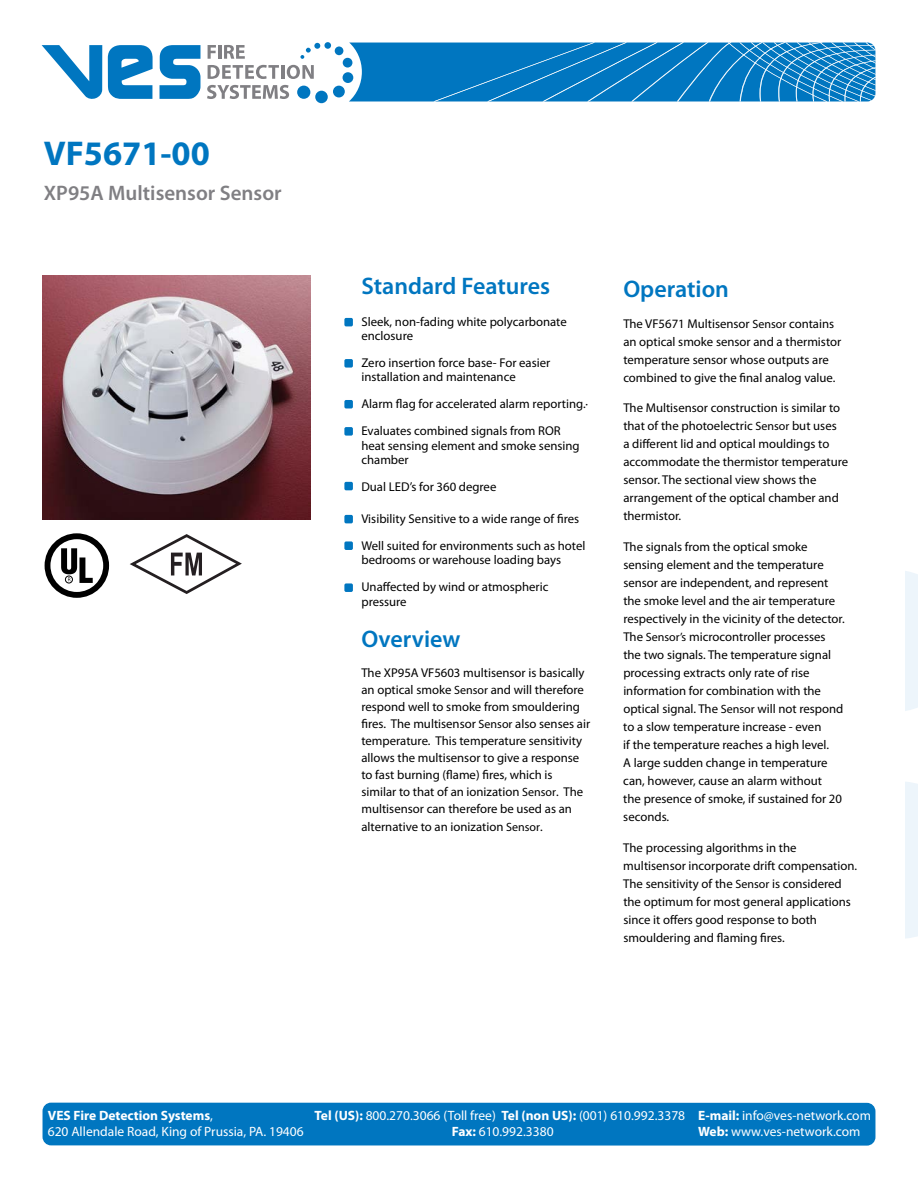
<style>
.page{position:relative;width:918px;height:1188px;background:#fff}
.page>*{position:absolute;margin:0;border:0;box-sizing:border-box;transform-origin:0 0}
.t1{font:700 34.5px "Myriad Pro";color:#0076c0}
.t2{font:600 24px "Myriad Pro";color:#0076c0}
.t3{font:600 21px "Myriad Pro";color:#807f83}
.t4{font:13.5px/16.2px "Myriad Pro";color:#fff}
.t5{font:12.75px/18px "Myriad Pro";color:#000}
.s1{font-size:12px}
.s2{font-weight:700}
</style>
<div class="page">
<svg style="left:905px;top:571px;width:13px;height:367px"></svg>
<div style="left:43px;top:1103px;width:832px;height:43px;background:#0076c0;border-radius:9px"></div>
<svg style="left:208px;top:45px;width:8px;height:14px"></svg>
<hr style="left:218px;top:45px;width:3px;height:14px;background:#807f83">
<svg style="left:224px;top:45px;width:21px;height:14px"></svg>
<svg style="left:208px;top:65px;width:71px;height:14px"></svg>
<hr style="left:281px;top:65px;width:3px;height:14px;background:#807f83">
<svg style="left:287px;top:65px;width:27px;height:14px"></svg>
<svg style="left:207px;top:85px;width:82px;height:14px"></svg>
<svg style="left:42px;top:45px;width:60px;height:54px"></svg>
<svg style="left:108px;top:45px;width:45px;height:54px"></svg>
<svg style="left:160px;top:45px;width:40px;height:54px"></svg>
<div style="left:297px;top:86px;width:13px;height:13px;background:#0076c0;border-radius:50%"></div>
<div style="left:315px;top:91px;width:13px;height:12px;background:#0076c0;border-radius:50%"></div>
<div style="left:333px;top:86px;width:12px;height:11px;background:#0076c0;border-radius:50%"></div>
<div style="left:343px;top:72px;width:10px;height:11px;background:#0076c0;border-radius:50%"></div>
<div style="left:343px;top:58px;width:9px;height:10px;background:#0076c0;border-radius:50%"></div>
<div style="left:335px;top:46px;width:8px;height:9px;background:#0076c0;border-radius:50%"></div>
<div style="left:324px;top:42px;width:7px;height:7px;background:#0076c0;border-radius:50%"></div>
<svg style="left:300px;top:43px;width:20px;height:16px"></svg>
<svg style="left:349px;top:42px;width:527px;height:60px;background:#1a84c6"></svg>
<img style="left:43px;top:276px;width:267px;height:243px">
<svg style="left:130px;top:534px;width:112px;height:60px"></svg>
<svg style="left:45px;top:533px;width:64px;height:65px"></svg>
<div style="left:65px;top:576px;width:8px;height:7px;border:1px solid #000;border-radius:50%"></div>
<div style="left:344px;top:359px;width:9px;height:9px;background:#0076c0;border-radius:2px"></div>
<div style="left:344px;top:400px;width:9px;height:8px;background:#0076c0;border-radius:2px"></div>
<div style="left:344px;top:318px;width:9px;height:8px;background:#0076c0;border-radius:2px"></div>
<div style="left:344px;top:427px;width:9px;height:9px;background:#0076c0;border-radius:2px"></div>
<div style="left:344px;top:482px;width:9px;height:8px;background:#0076c0;border-radius:2px"></div>
<div style="left:344px;top:515px;width:9px;height:8px;background:#0076c0;border-radius:2px"></div>
<div style="left:344px;top:541px;width:9px;height:9px;background:#0076c0;border-radius:2px"></div>
<div style="left:344px;top:583px;width:9px;height:9px;background:#0076c0;border-radius:2px"></div>
<h1 class="t1" style="left:44px;top:131px;width:168px">VF5671-00</h1>
<h3 class="t3" style="left:44px;top:179px;width:239px">XP95A Multisensor Sensor</h3>
<h2 class="t2" style="left:361px;top:270px;width:190px">Standard Features</h2>
<p class="t5" style="left:361px;top:314px;width:207px;line-height:14.2px">Sleek, non-fading white polycarbonate enclosure</p>
<p class="t5" style="left:361px;top:356px;width:190px;line-height:14.2px">Zero insertion force base- For easier installation and maintenance</p>
<p class="t5" style="left:361px;top:390px;width:228px;line-height:27px">Alarm flag for accelerated alarm reporting.·<br>Evaluates combined signals from ROR</p>
<p class="t5" style="left:361px;top:438px;width:220px;line-height:14.2px">heat sensing element and smoke sensing chamber</p>
<p class="t5" style="left:361px;top:477px;width:136px">Dual LED’s for 360 degree</p>
<p class="t5" style="left:361px;top:505px;width:226px;line-height:27px">Visibility Sensitive to a wide range of fires<br>Well suited for environments such as hotel</p>
<p class="t5" style="left:361px;top:546px;width:201px;line-height:27px">bedrooms or warehouse loading bays<br>Unaffected by wind or atmospheric</p>
<p class="t5" style="left:361px;top:592px;width:47px">pressure</p>
<h2 class="t2" style="left:361px;top:624px;width:101px">Overview</h2>
<p class="t5" style="left:361px;top:664px;width:230px;line-height:17.1px">The XP95A VF5603 multisensor is basically an optical smoke <span class="s1">Sensor</span> and will therefore respond well to smoke from smouldering fires. The multisensor <span class="s1">Sensor</span> also senses air temperature. This temperature sensitivity allows the multisensor to give a response to fast burning (flame) fires, which is similar to that of an ionization <span class="s1">Sensor</span>. The multisensor can therefore be used as an alternative to an ionization <span class="s1">Sensor</span>.</p>
<h2 class="t2" style="left:623px;top:273px;width:107px">Operation</h2>
<p class="t5" style="left:623px;top:314px;width:219px">The VF5671 Multisensor <span class="s1">Sensor</span> contains an optical smoke sensor and a thermistor temperature sensor whose outputs are combined to give the final analog value.</p>
<p class="t5" style="left:623px;top:399px;width:226px">The Multisensor construction is similar to that of the photoelectric <span class="s1">Sensor</span> but uses<br>a different lid and optical mouldings to accommodate the thermistor temperature sensor. The sectional view shows the arrangement of the optical chamber and thermistor.</p>
<p class="t5" style="left:623px;top:538px;width:223px">The signals from the optical smoke sensing element and the temperature sensor are independent, and represent the smoke level and the air temperature respectively in the vicinity of the detector.<br>The <span class="s1">Sensor’s</span> microcontroller processes the two signals. The temperature signal processing extracts only rate of rise information for combination with the optical signal. The <span class="s1">Sensor</span> will not respond to a slow temperature increase - even<br>if the temperature reaches a high level.<br>A large sudden change in temperature can, however, cause an alarm without<br>the presence of smoke, if sustained for 20 seconds.</p>
<p class="t5" style="left:623px;top:838px;width:235px">The processing algorithms in the multisensor incorporate drift compensation.<br>The sensitivity of the <span class="s1">Sensor</span> is considered the optimum for most general applications since it offers good response to both smouldering and flaming fires.</p>
<p class="t4" style="left:48px;top:1107px;width:257px"><span class="s2">VES Fire Detection Systems</span>,<br>620 Allendale Road, King of Prussia, PA. 19406</p>
<p class="t4" style="left:698px;top:1107px;width:174px"><span class="s2">E-mail:</span> info@ves-network.com<br><span class="s2">Web:</span> www.ves-network.com</p>
<p class="t4" style="left:315px;top:1107px;width:372px;text-align:center"><span class="s2">Tel (US):</span> 800.270.3066 (Toll free) <span class="s2">Tel (non US):</span> (001) 610.992.3378<br><span class="s2">Fax:</span> 610.992.3380</p>
</div>
